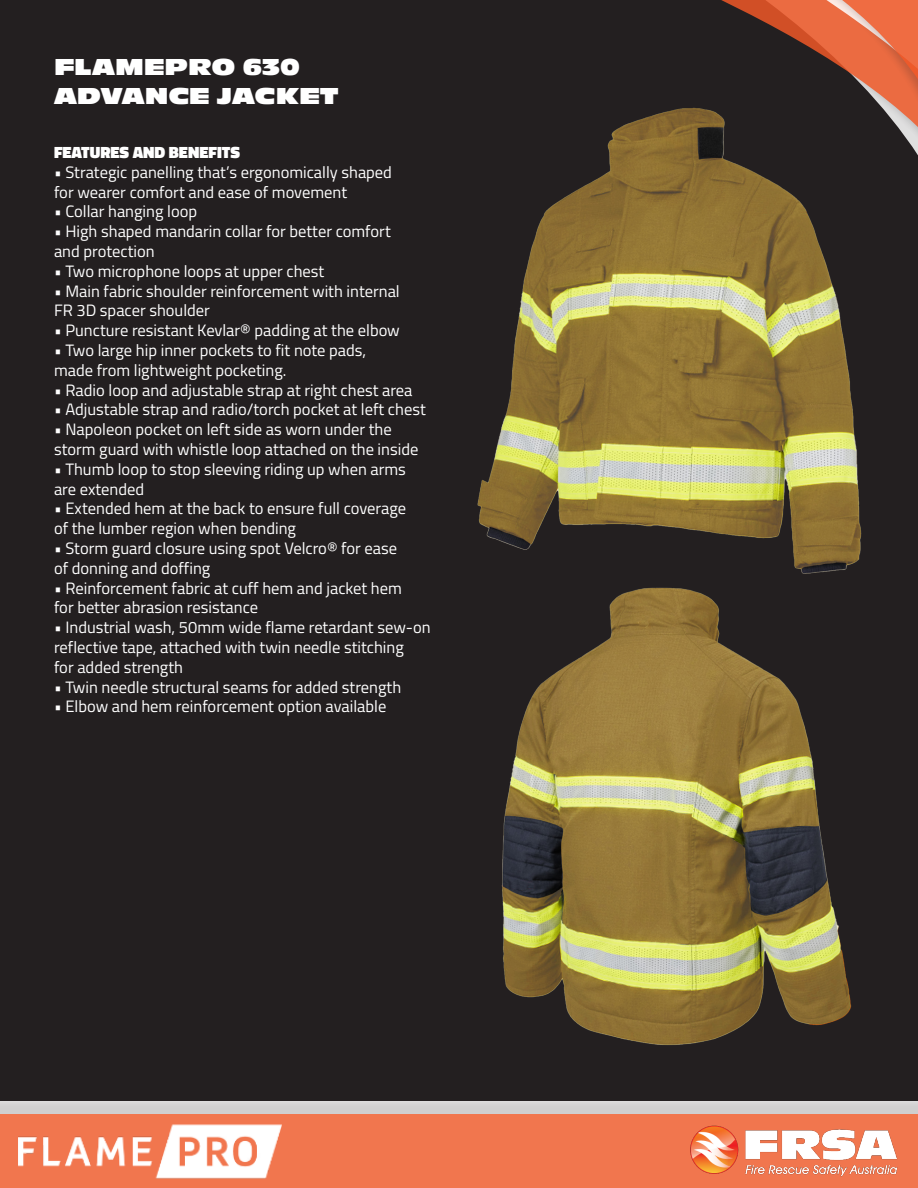
<style>
.page{position:relative;width:918px;height:1188px;background:#fff}
.page>*{position:absolute;margin:0;border:0;box-sizing:border-box;transform-origin:0 0}
.t1{font:24px "Antique Oli Nor D";color:#fff}
.t2{font:16.5px "Titillium Web";color:#fff}
.t3{font:900 16.5px "Titillium Web";color:#fff}
</style>
<div class="page">
<div style="left:0;top:0;width:918px;height:1091px;background:#231f20"></div>
<div style="left:0;top:1091px;width:918px;height:97px;background:#231f20;opacity:.26"></div>
<div style="left:0;top:1114px;width:918px;height:74px;background:#f1764e"></div>
<img style="left:690px;top:1125px;width:208px;height:52px">
<img style="left:448px;top:89px;width:443px;height:505px">
<img style="left:470px;top:570px;width:415px;height:483px">
<img style="left:18px;top:1124px;width:263px;height:55px">
<svg style="left:664px;top:330px;width:110px;height:205px;background:#aa9b54"></svg>
<svg style="left:700px;top:330px;width:74px;height:102px;background:#8e7334"></svg>
<svg style="left:774px;top:330px;width:144px;height:240px;background:#665a36"></svg>
<div style="left:635px;top:0;width:283px;height:329px;background:#231f20;opacity:.24"></div>
<svg style="left:653px;top:0;width:265px;height:330px;background:#674e34"></svg>
<p class="t1" style="left:54px;top:54px;width:247px">FLAMEPRO 630</p>
<p class="t1" style="left:54px;top:83px;width:285px">ADVANCE JACKET</p>
<p class="t3" style="left:54px;top:140px;width:187px">FEATURES AND BENEFITS</p>
<p class="t2" style="left:54px;top:160px;width:340px">• Strategic panelling that’s ergonomically shaped</p>
<p class="t2" style="left:54px;top:180px;width:295px">for wearer comfort and ease of movement</p>
<p class="t2" style="left:54px;top:199px;width:145px">• Collar hanging loop</p>
<p class="t2" style="left:54px;top:219px;width:338px">• High shaped mandarin collar for better comfort</p>
<p class="t2" style="left:54px;top:239px;width:102px">and protection</p>
<p class="t2" style="left:54px;top:259px;width:272px">• Two microphone loops at upper chest</p>
<p class="t2" style="left:54px;top:279px;width:347px">• Main fabric shoulder reinforcement with internal</p>
<p class="t2" style="left:54px;top:298px;width:157px">FR 3D spacer shoulder</p>
<p class="t2" style="left:54px;top:318px;width:347px">• Puncture resistant Kevlar® padding at the elbow</p>
<p class="t2" style="left:54px;top:338px;width:314px">• Two large hip inner pockets to fit note pads,</p>
<p class="t2" style="left:54px;top:358px;width:234px">made from lightweight pocketing.</p>
<p class="t2" style="left:54px;top:378px;width:360px">• Radio loop and adjustable strap at right chest area</p>
<p class="t2" style="left:54px;top:397px;width:373px">• Adjustable strap and radio/torch pocket at left chest</p>
<p class="t2" style="left:54px;top:417px;width:339px">• Napoleon pocket on left side as worn under the</p>
<p class="t2" style="left:54px;top:437px;width:366px">storm guard with whistle loop attached on the inside</p>
<p class="t2" style="left:54px;top:457px;width:353px">• Thumb loop to stop sleeving riding up when arms</p>
<p class="t2" style="left:54px;top:477px;width:92px">are extended</p>
<p class="t2" style="left:54px;top:496px;width:354px">• Extended hem at the back to ensure full coverage</p>
<p class="t2" style="left:54px;top:516px;width:244px">of the lumber region when bending</p>
<p class="t2" style="left:54px;top:536px;width:345px">• Storm guard closure using spot Velcro® for ease</p>
<p class="t2" style="left:54px;top:556px;width:158px">of donning and doffing</p>
<p class="t2" style="left:54px;top:576px;width:349px">• Reinforcement fabric at cuff hem and jacket hem</p>
<p class="t2" style="left:54px;top:595px;width:206px">for better abrasion resistance</p>
<p class="t2" style="left:54px;top:615px;width:378px">• Industrial wash, 50mm wide flame retardant sew-on</p>
<p class="t2" style="left:54px;top:635px;width:351px">reflective tape, attached with twin needle stitching</p>
<p class="t2" style="left:54px;top:655px;width:131px">for added strength</p>
<p class="t2" style="left:54px;top:675px;width:349px">• Twin needle structural seams for added strength</p>
<p class="t2" style="left:54px;top:694px;width:334px">• Elbow and hem reinforcement option available</p>
</div>
